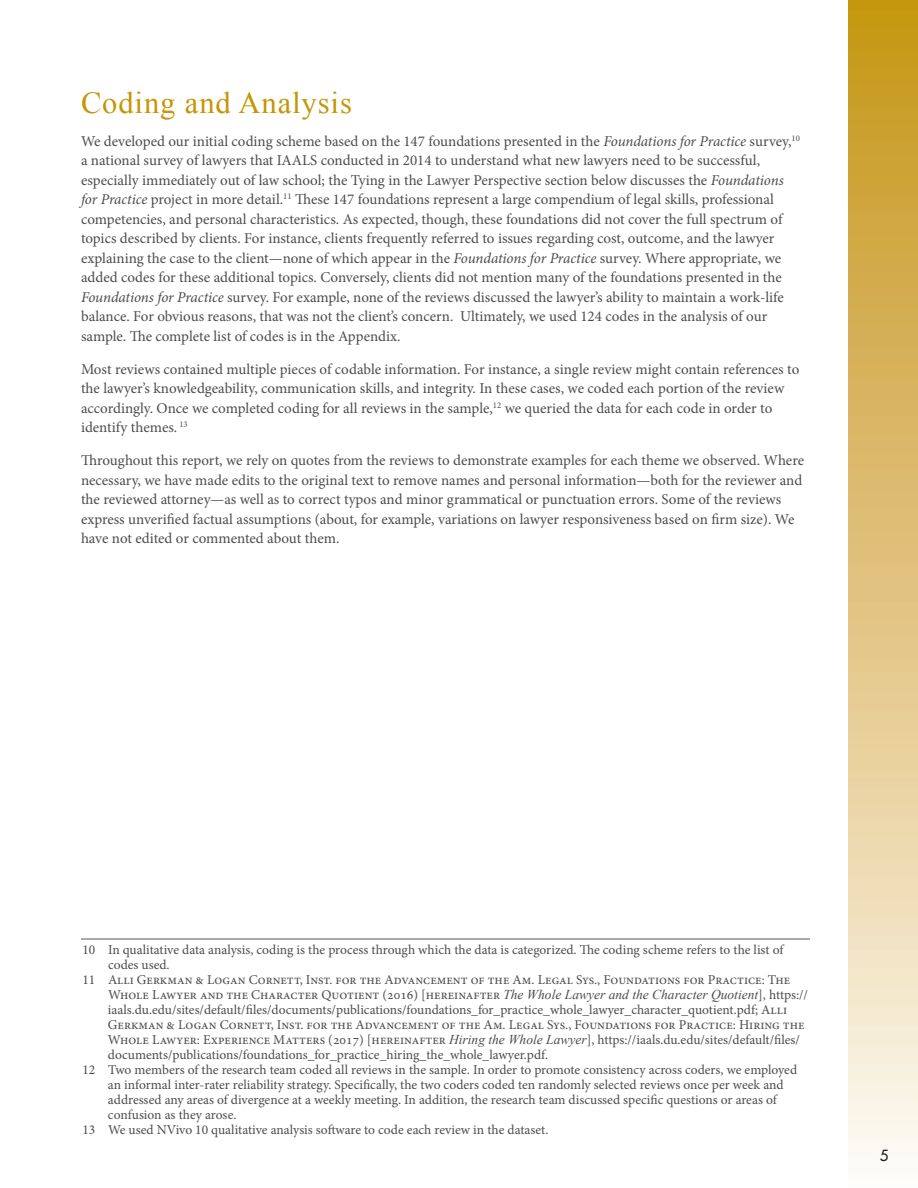
<style>
.page{position:relative;width:918px;height:1188px;background:#fff}
.page>*{position:absolute;margin:0;border:0;box-sizing:border-box;transform-origin:0 0}
.SubHead{font:30.6px "Times New Roman";letter-spacing:.03em;color:#c49608}
.Body{font:15px/19.5px "Minion Pro";color:#4b4c4d}
.t1{font:500 15px "Futura Std";color:#231f20}
.Footnote_Copy{font:13.5px/15px "Minion Pro";color:#4b4c4d}
.s1{font-style:italic}
.s2{font-family:"Times New Roman";font-style:italic}
</style>
<div class="page">
<hr style="left:81px;top:939px;width:729px;height:1px;background:#57585a">
<div style="left:849px;top:0;width:69px;height:1188px;background:linear-gradient(to bottom,#c59313,#fef8f3)"></div>
<p class="SubHead" style="left:81px;top:82px;width:272px">Coding and Analysis</p>
<p class="Body" style="left:81px;top:131px;width:720px">We developed our initial coding scheme based on the 147 foundations presented in the <span class="s1">Foundations for Practice</span> survey,<sup>10 </sup>a national survey of lawyers that IAALS conducted in 2014 to understand what new lawyers need to be successful, especially immediately out of law school; the Tying in the Lawyer Perspective section below discusses the <span class="s1">Foundations for Practice</span> project in more detail.<sup>11</sup> These 147 foundations represent a large compendium of legal skills, professional competencies, and personal characteristics. As expected, though, these foundations did not cover the full spectrum of topics described by clients. For instance, clients frequently referred to issues regarding cost, outcome, and the lawyer explaining the case to the client—none of which appear in the <span class="s1">Foundations for Practice</span> survey. Where appropriate, we added codes for these additional topics. Conversely, clients did not mention many of the foundations presented in the <span class="s1">Foundations for Practice</span> survey. For example, none of the reviews discussed the lawyer’s ability to maintain a work-life balance. For obvious reasons, that was not the client’s concern. Ultimately, we used 124 codes in the analysis of our sample. The complete list of codes is in the Appendix.</p>
<p class="Body" style="left:81px;top:359px;width:720px">Most reviews contained multiple pieces of codable information. For instance, a single review might contain references to the lawyer’s knowledgeability, communication skills, and integrity. In these cases, we coded each portion of the review accordingly. Once we completed coding for all reviews in the sample,<sup>12</sup> we queried the data for each code in order to identify themes. <sup>13</sup></p>
<p class="Body" style="left:81px;top:451px;width:725px">Throughout this report, we rely on quotes from the reviews to demonstrate examples for each theme we observed. Where necessary, we have made edits to the original text to remove names and personal information—both for the reviewer and the reviewed attorney—as well as to correct typos and minor grammatical or punctuation errors. Some of the reviews express unverified factual assumptions (about, for example, variations on lawyer responsiveness based on firm size). We have not edited or commented about them.</p>
<p class="Footnote_Copy" style="left:108px;top:942px;width:678px;text-indent:-26px">10 In qualitative data analysis, coding is the process through which the data is categorized. The coding scheme refers to the list of codes used.</p>
<p class="Footnote_Copy" style="left:108px;top:972px;width:702px;text-indent:-25px">11 Alli Gerkman &amp; Logan Cornett, Inst. for the Advancement of the Am. Legal Sys., Foundations for Practice: The Whole Lawyer and the Character Quotient (2016) [hereinafter <span class="s2">The Whole Lawyer and the Character Quotient</span>], https:// iaals.du.edu/sites/default/files/documents/publications/foundations_for_practice_whole_lawyer_character_quotient.pdf; Alli Gerkman &amp; Logan Cornett, Inst. for the Advancement of the Am. Legal Sys., Foundations for Practice: Hiring the Whole Lawyer: Experience Matters (2017) [hereinafter <span class="s2">Hiring the Whole Lawyer</span>], https://iaals.du.edu/sites/default/files/ documents/publications/foundations_for_practice_hiring_the_whole_lawyer.pdf.</p>
<p class="Footnote_Copy" style="left:108px;top:1062px;width:691px;text-indent:-26px">12 Two members of the research team coded all reviews in the sample. In order to promote consistency across coders, we employed an informal inter-rater reliability strategy. Specifically, the two coders coded ten randomly selected reviews once per week and addressed any areas of divergence at a weekly meeting. In addition, the research team discussed specific questions or areas of confusion as they arose.</p>
<p class="Footnote_Copy" style="left:82px;top:1122px;width:467px">13 We used NVivo 10 qualitative analysis software to code each review in the dataset.</p>
<p class="t1" style="left:876px;top:1146px;width:19px">11</p>
<p class="t1" style="left:880px;top:1146px;width:10px">5</p>
</div>
